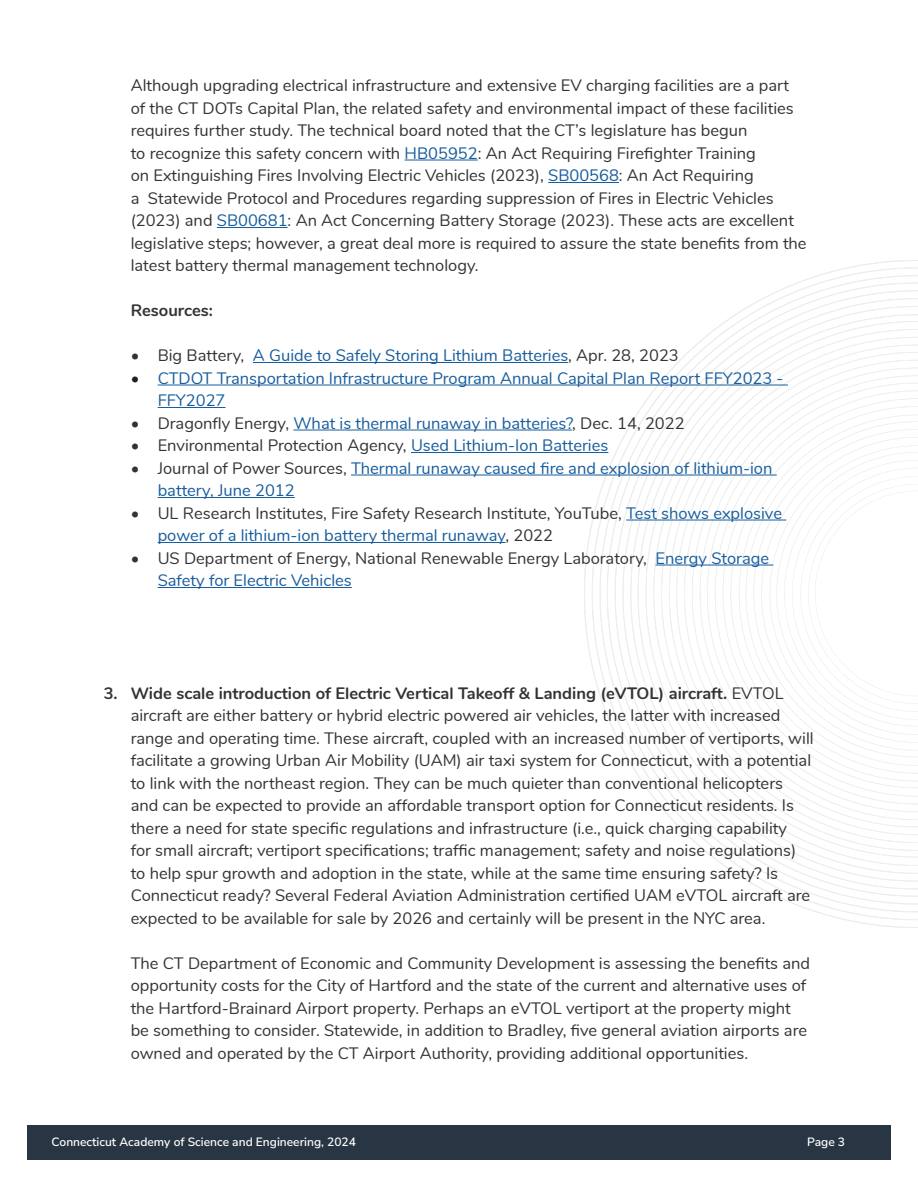
<style>
.page{position:relative;width:918px;height:1188px;background:#fff}
.page>*{position:absolute;margin:0;border:0;box-sizing:border-box;transform-origin:0 0}
.t1{font:16.5px/22.5px "Nunito";color:#333}
.t2{font:16.5px/22.5px "Nunito";color:#175d9e}
.t3{font:700 16.5px "Nunito";color:#333}
.t4{font:200 12px "Nunito Sans 12 pt";color:#fff}
.s1{color:#175d9e}
.s2{color:#333}
.s3{color:#231f20}
.s4{font-weight:700}
</style>
<div class="page">
<div style="left:27px;top:1125px;width:864px;height:35px;background:#283643"></div>
<hr style="left:405px;top:160px;width:73px;height:1px;background:#175d9e">
<hr style="left:548px;top:182px;width:71px;height:1px;background:#175d9e">
<hr style="left:217px;top:227px;width:71px;height:1px;background:#175d9e">
<hr style="left:253px;top:362px;width:315px;height:1px;background:#175d9e">
<hr style="left:158px;top:385px;width:630px;height:1px;background:#175d9e">
<hr style="left:158px;top:407px;width:67px;height:1px;background:#175d9e">
<hr style="left:293px;top:430px;width:279px;height:1px;background:#175d9e">
<hr style="left:411px;top:452px;width:197px;height:1px;background:#175d9e">
<hr style="left:351px;top:475px;width:426px;height:1px;background:#175d9e">
<hr style="left:158px;top:497px;width:137px;height:1px;background:#175d9e">
<hr style="left:626px;top:520px;width:160px;height:1px;background:#175d9e">
<hr style="left:158px;top:542px;width:347px;height:1px;background:#175d9e">
<hr style="left:656px;top:565px;width:117px;height:1px;background:#175d9e">
<hr style="left:158px;top:587px;width:194px;height:1px;background:#175d9e">
<p class="t1" style="left:131px;top:73px;width:678px">Although upgrading electrical infrastructure and extensive EV charging facilities are a part of the CT DOTs Capital Plan, the related safety and environmental impact of these facilities requires further study. The technical board noted that the CT’s legislature has begun<br>to recognize this safety concern with <span class="s1">HB05952</span>: An Act Requiring Firefighter Training<br>on Extinguishing Fires Involving Electric Vehicles (2023), <span class="s1">SB00568</span>: An Act Requiring<br>a Statewide Protocol and Procedures regarding suppression of Fires in Electric Vehicles (2023) and <span class="s1">SB00681</span>: An Act Concerning Battery Storage (2023). These acts are excellent legislative steps; however, a great deal more is required to assure the state benefits from the latest battery thermal management technology.</p>
<p class="t3" style="left:131px;top:298px;width:84px">Resources:</p>
<p class="t2" style="left:131px;top:343px;width:550px"><span class="s2">• Big Battery,</span> A Guide to Safely Storing Lithium Batteries<span class="s2">, Apr. 28, 2023</span></p>
<p class="t2" style="left:158px;top:366px;width:627px;text-indent:-27px"><span class="s3">•</span> CTDOT Transportation Infrastructure Program Annual Capital Plan Report FFY2023 -<br>FFY2027</p>
<p class="t2" style="left:131px;top:411px;width:555px"><span class="s2">• Dragonfly Energy,</span> What is thermal runaway in batteries?<span class="s2">, Dec. 14, 2022</span></p>
<p class="t1" style="left:131px;top:433px;width:479px">• Environmental Protection Agency, <span class="s1">Used Lithium-Ion Batteries</span></p>
<p class="t2" style="left:158px;top:456px;width:616px;text-indent:-27px"><span class="s2">• Journal of Power Sources,</span> Thermal runaway caused fire and explosion of lithium-ion battery, June 2012</p>
<p class="t1" style="left:158px;top:501px;width:626px;text-indent:-27px">• UL Research Institutes, Fire Safety Research Institute, YouTube, <span class="s1">Test shows explosive power of a lithium-ion battery thermal runaway</span>, 2022</p>
<p class="t1" style="left:158px;top:546px;width:613px;text-indent:-27px">• US Department of Energy, National Renewable Energy Laboratory, <span class="s1">Energy Storage<br>Safety for Electric Vehicles</span></p>
<p class="t1" style="left:131px;top:681px;width:685px;text-indent:-27px"><span class="s4">3. Wide scale introduction of Electric Vertical Takeoff &amp; Landing (eVTOL) aircraft.</span> EVTOL aircraft are either battery or hybrid electric powered air vehicles, the latter with increased range and operating time. These aircraft, coupled with an increased number of vertiports, will facilitate a growing Urban Air Mobility (UAM) air taxi system for Connecticut, with a potential to link with the northeast region. They can be much quieter than conventional helicopters and can be expected to provide an affordable transport option for Connecticut residents. Is there a need for state specific regulations and infrastructure (i.e., quick charging capability<br>for small aircraft; vertiport specifications; traffic management; safety and noise regulations) to help spur growth and adoption in the state, while at the same time ensuring safety? Is Connecticut ready? Several Federal Aviation Administration certified UAM eVTOL aircraft are expected to be available for sale by 2026 and certainly will be present in the NYC area.</p>
<p class="t1" style="left:131px;top:951px;width:681px">The CT Department of Economic and Community Development is assessing the benefits and opportunity costs for the City of Hartford and the state of the current and alternative uses of the Hartford-Brainard Airport property. Perhaps an eVTOL vertiport at the property might be something to consider. Statewide, in addition to Bradley, five general aviation airports are owned and operated by the CT Airport Authority, providing additional opportunities.</p>
<p class="t4" style="left:51px;top:1134px;width:306px">Connecticut Academy of Science and Engineering, 2024</p>
<p class="t4" style="left:807px;top:1134px;width:40px">Page 3</p>
</div>
